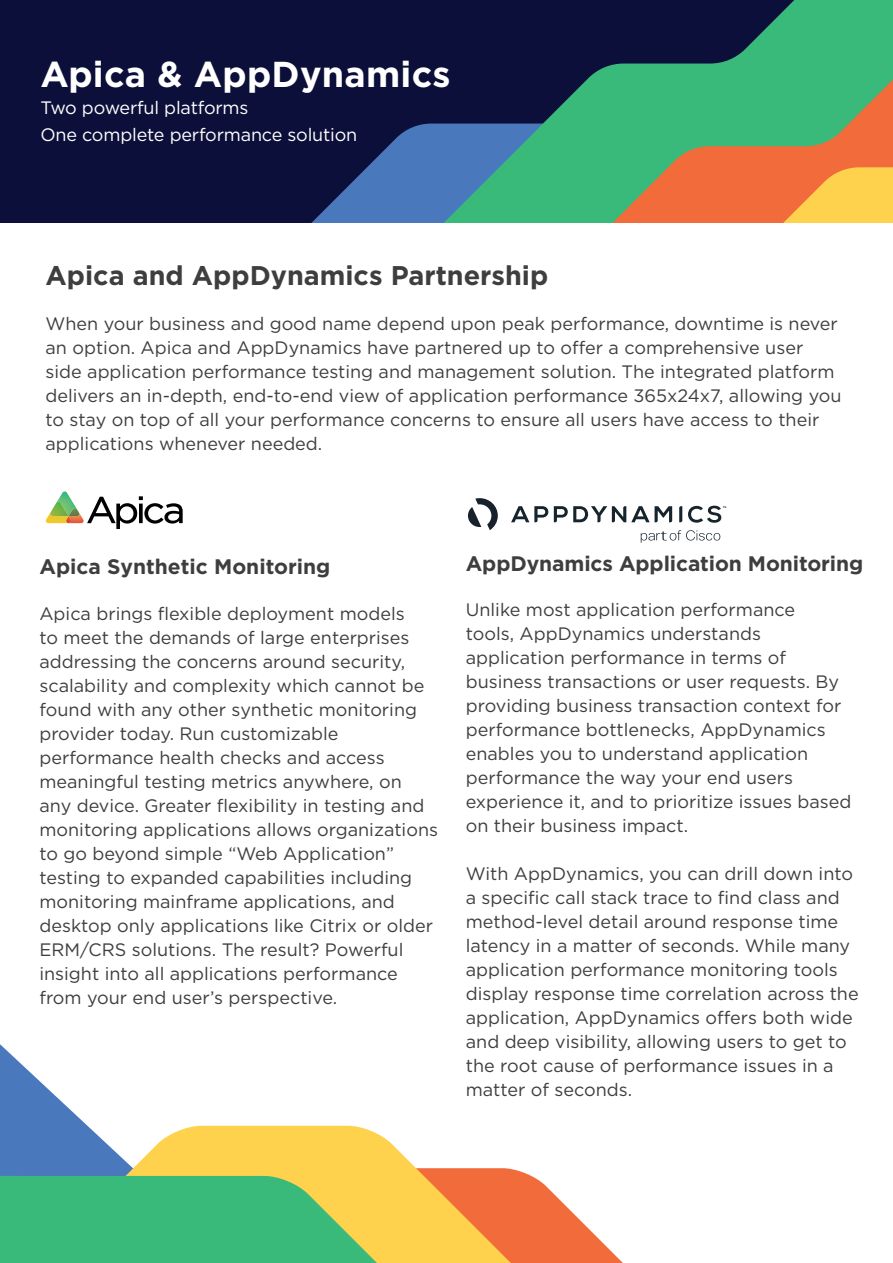
<style>
.page{position:relative;width:893px;height:1263px;background:#fff}
.page>*{position:absolute;margin:0;border:0;box-sizing:border-box;transform-origin:0 0}
.Headline_3{font:700 36px "Gotham";letter-spacing:.005em;color:#fff}
.Headline_2{font:700 27px "Gotham";color:#3e3e3f}
.Body_Copy{font:700 21px "Gotham";letter-spacing:-.005em;color:#3e3e3f}
.Body_Copy-2{font:18px/24px "Gotham";color:#3e3e3f}
.Headline_3-2{font:18px "Gotham";letter-spacing:-.01em;color:#fff}
</style>
<div class="page">
<div style="left:0;top:0;width:893px;height:222px;background:#0c0f39"></div>
<svg style="left:312px;top:0;width:581px;height:222px"></svg>
<svg style="left:453px;top:37px;width:440px;height:185px;fill:#39b97a"></svg>
<svg style="left:588px;top:167px;width:305px;height:55px"></svg>
<svg style="left:0;top:1044px;width:623px;height:219px"></svg>
<svg style="left:468px;top:498px;width:30px;height:32px"></svg>
<svg style="left:511px;top:506px;width:161px;height:16px"></svg>
<svg style="left:679px;top:506px;width:3px;height:16px"></svg>
<svg style="left:641px;top:530px;width:79px;height:13px"></svg>
<svg style="left:688px;top:506px;width:38px;height:17px"></svg>
<svg style="left:46px;top:491px;width:137px;height:38px"></svg>
<p class="Headline_3" style="left:40px;top:53px;width:412px">Apica &amp; AppDynamics</p>
<p class="Headline_3-2" style="left:40px;top:98px;width:210px">Two powerful platforms</p>
<p class="Headline_3-2" style="left:40px;top:125px;width:318px">One complete performance solution</p>
<p class="Headline_2" style="left:46px;top:260px;width:504px">Apica and AppDynamics Partnership</p>
<p class="Body_Copy-2" style="left:46px;top:311px;width:797px">When your business and good name depend upon peak performance, downtime is never an option. Apica and AppDynamics have partnered up to offer a comprehensive user side application performance testing and management solution. The integrated platform delivers an in-depth, end-to-end view of application performance 365x24x7, allowing you to stay on top of all your performance concerns to ensure all users have access to their applications whenever needed.</p>
<p class="Body_Copy" style="left:39px;top:554px;width:292px">Apica Synthetic Monitoring</p>
<p class="Body_Copy-2" style="left:39px;top:601px;width:400px">Apica brings flexible deployment models<br>to meet the demands of large enterprises addressing the concerns around security, scalability and complexity which cannot be found with any other synthetic monitoring provider today. Run customizable performance health checks and access meaningful testing metrics anywhere, on any device. Greater flexibility in testing and monitoring applications allows organizations to go beyond simple “Web Application” testing to expanded capabilities including monitoring mainframe applications, and desktop only applications like Citrix or older ERM/CRS solutions. The result? Powerful insight into all applications performance from your end user’s perspective.</p>
<p class="Body_Copy" style="left:466px;top:551px;width:399px">AppDynamics Application Monitoring</p>
<p class="Body_Copy-2" style="left:466px;top:597px;width:387px">Unlike most application performance<br>tools, AppDynamics understands application performance in terms of business transactions or user requests. By providing business transaction context for performance bottlenecks, AppDynamics enables you to understand application performance the way your end users experience it, and to prioritize issues based on their business impact.</p>
<p class="Body_Copy-2" style="left:466px;top:861px;width:394px">With AppDynamics, you can drill down into a specific call stack trace to find class and method-level detail around response time latency in a matter of seconds. While many application performance monitoring tools display response time correlation across the application, AppDynamics offers both wide and deep visibility, allowing users to get to the root cause of performance issues in a matter of seconds.</p>
</div>
